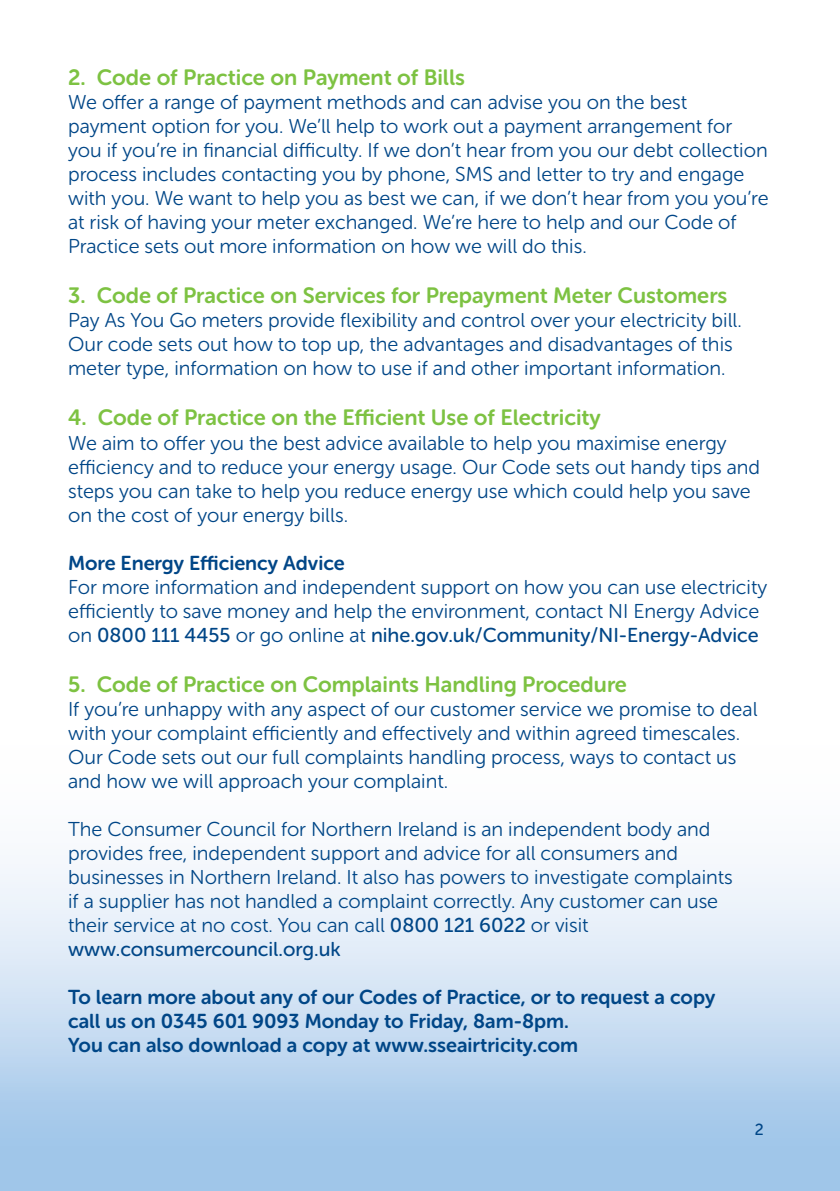
<style>
.page{position:relative;width:840px;height:1191px;background:#fff}
.page>*{position:absolute;margin:0;border:0;box-sizing:border-box;transform-origin:0 0}
.t1{font:22px "Museo Sans Rounded 700";color:#7dc242}
.t2{font:20px/24px "Museo Sans Rounded 300";color:#004687}
.t3{font:20px/24px "Museo Sans Rounded 700";color:#004687}
.t4{font:20px "Museo Sans Rounded 500";color:#004687}
.t5{font:16px "Museo Sans Rounded 500";color:#004687}
.s1{font-family:"Museo Sans Rounded 300"}
.s2{font-family:"Museo Sans Rounded 500"}
</style>
<div class="page">
<div style="left:0;top:743px;width:839px;height:448px;background:linear-gradient(to bottom,#fff,#9cc3e8)"></div>
<p class="t1" style="left:68px;top:65px;width:398px">2. Code of Practice on Payment of Bills</p>
<p class="t2" style="left:68px;top:90px;width:701px">We offer a range of payment methods and can advise you on the best payment option for you. We’ll help to work out a payment arrangement for you if you’re in financial difficulty. If we don’t hear from you our debt collection process includes contacting you by phone, SMS and letter to try and engage with you. We want to help you as best we can, if we don’t hear from you you’re at risk of having your meter exchanged. We’re here to help and our Code of Practice sets out more information on how we will do this.</p>
<p class="t1" style="left:68px;top:283px;width:660px">3. Code of Practice on Services for Prepayment Meter Customers</p>
<p class="t2" style="left:68px;top:308px;width:675px">Pay As You Go meters provide flexibility and control over your electricity bill.<br>Our code sets out how to top up, the advantages and disadvantages of this meter type, information on how to use if and other important information.</p>
<p class="t1" style="left:68px;top:405px;width:534px">4. Code of Practice on the Efficient Use of Electricity</p>
<p class="t2" style="left:68px;top:431px;width:693px">We aim to offer you the best advice available to help you maximise energy efficiency and to reduce your energy usage. Our Code sets out handy tips and steps you can take to help you reduce energy use which could help you save on the cost of your energy bills.</p>
<p class="t3" style="left:68px;top:551px;width:278px">More Energy Efficiency Advice</p>
<p class="t2" style="left:68px;top:575px;width:700px">For more information and independent support on how you can use electricity efficiently to save money and help the environment, contact NI Energy Advice</p>
<p class="t4" style="left:68px;top:623px;width:691px"><span class="s1">on</span> 0800 111 4455 <span class="s1">or go online at</span> nihe.gov.uk/Community/NI-Energy-Advice</p>
<p class="t1" style="left:68px;top:672px;width:560px">5. Code of Practice on Complaints Handling Procedure</p>
<p class="t2" style="left:68px;top:697px;width:690px">If you’re unhappy with any aspect of our customer service we promise to deal with your complaint efficiently and effectively and within agreed timescales.<br>Our Code sets out our full complaints handling process, ways to contact us and how we will approach your complaint.</p>
<p class="t2" style="left:68px;top:817px;width:665px">The Consumer Council for Northern Ireland is an independent body and provides free, independent support and advice for all consumers and businesses in Northern Ireland. It also has powers to investigate complaints if a supplier has not handled a complaint correctly. Any customer can use their service at no cost. You can call <span class="s2">0800 121 6022</span> or visit</p>
<p class="t4" style="left:68px;top:938px;width:274px">www.consumercouncil.org.uk</p>
<p class="t3" style="left:68px;top:985px;width:648px">To learn more about any of our Codes of Practice, or to request a copy call us on 0345 601 9093 Monday to Friday, 8am-8pm.<br>You can also download a copy at www.sseairtricity.com</p>
<p class="t5" style="left:754px;top:1120px;width:10px">2</p>
</div>
